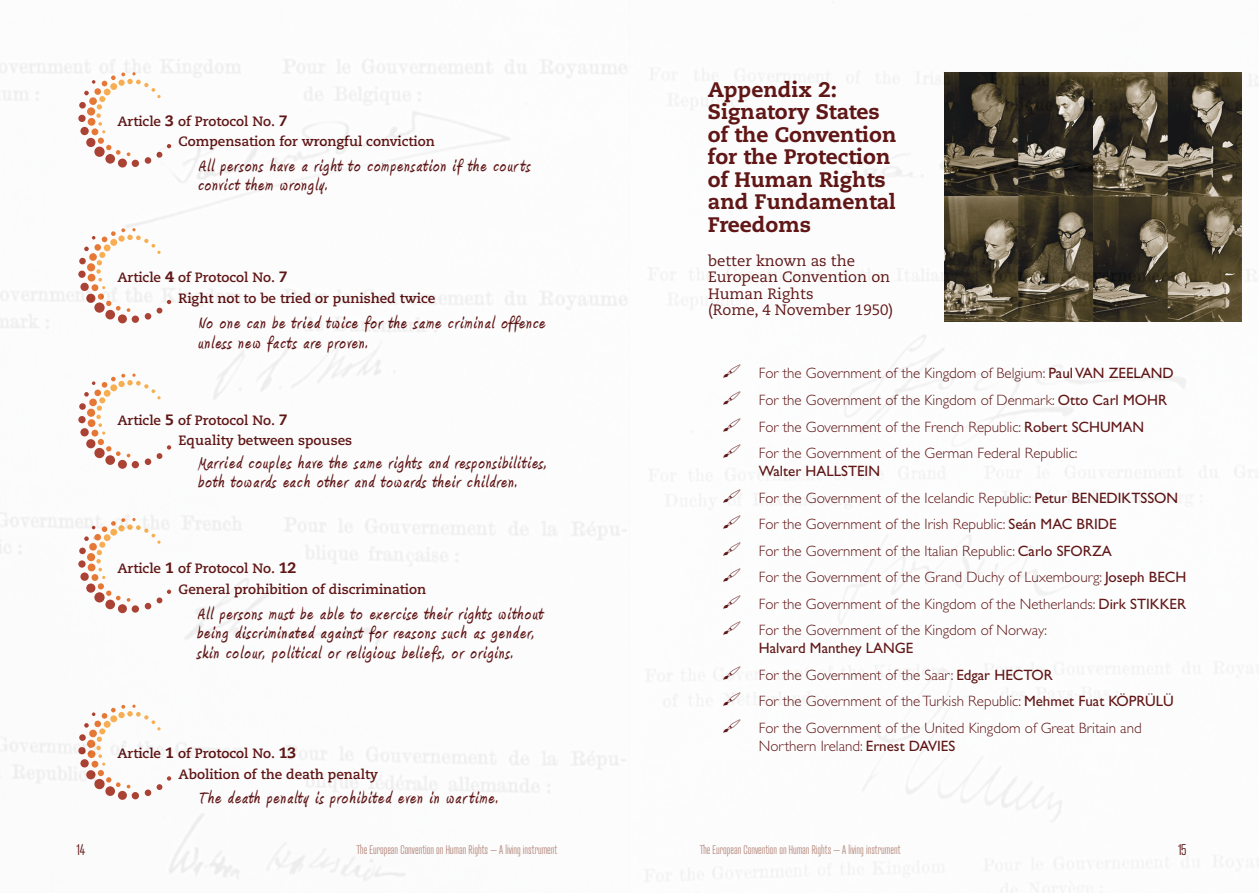
<style>
.page{position:relative;width:1259px;height:893px;background:#fff}
.page>*{position:absolute;margin:0;border:0;box-sizing:border-box;transform-origin:0 0}
.Texte_Article{font:700 21px/19.5px "Amienne";letter-spacing:.07em;color:#530000}
.Heading_1{font:800 21px/22.5px "Caecilia LT Std";color:#530000}
.t1{font:300 15px/18px "Gill Sans Std";color:#530000}
.Heading_1_sub{font:15px/16.5px "Caecilia LT Std";color:#530000}
.t2{font:300 15px "Atrament";color:#530000}
.t3{font:700 13.5px "Caecilia LT Std";color:#530000}
.t4{font:300 12px "Atrament";color:#b28376}
.s1{font-weight:800;font-size:15px}
.s2{font-weight:400}
</style>
<div class="page">
<img style="left:0;top:59px;width:1258px;height:834px">
<svg style="left:723px;top:365px;width:17px;height:14px"></svg>
<svg style="left:723px;top:391px;width:17px;height:14px"></svg>
<svg style="left:723px;top:418px;width:17px;height:14px"></svg>
<svg style="left:723px;top:444px;width:17px;height:14px"></svg>
<svg style="left:723px;top:489px;width:17px;height:14px"></svg>
<svg style="left:723px;top:515px;width:17px;height:14px"></svg>
<svg style="left:723px;top:542px;width:17px;height:14px"></svg>
<svg style="left:723px;top:568px;width:17px;height:14px"></svg>
<svg style="left:723px;top:595px;width:17px;height:14px"></svg>
<svg style="left:723px;top:621px;width:17px;height:14px"></svg>
<svg style="left:723px;top:666px;width:17px;height:14px"></svg>
<svg style="left:723px;top:692px;width:17px;height:14px"></svg>
<svg style="left:723px;top:719px;width:17px;height:14px"></svg>
<p class="t3" style="left:117px;top:113px;width:172px">Article <span class="s1">3</span> of Protocol No. <span class="s1">7</span></p>
<p class="t3" style="left:179px;top:133px;width:258px">Compensation for wrongful conviction</p>
<p class="Texte_Article" style="left:198px;top:156px;width:333px">All persons have a right to compensation if the courts convict them wrongly.</p>
<p class="t3" style="left:117px;top:269px;width:172px">Article <span class="s1">4</span> of Protocol No. <span class="s1">7</span></p>
<p class="t3" style="left:179px;top:290px;width:258px">Right not to be tried or punished twice</p>
<p class="Texte_Article" style="left:198px;top:314px;width:348px">No one can be tried twice for the same criminal offence unless new facts are proven.</p>
<p class="t3" style="left:117px;top:412px;width:172px">Article <span class="s1">5</span> of Protocol No. <span class="s1">7</span></p>
<p class="t3" style="left:179px;top:432px;width:175px">Equality between spouses</p>
<p class="Texte_Article" style="left:198px;top:453px;width:350px">Married couples have the same rights and responsibilities, both towards each other and towards their children.</p>
<p class="t3" style="left:117px;top:560px;width:180px">Article <span class="s1">1</span> of Protocol No. <span class="s1">12</span></p>
<p class="t3" style="left:179px;top:581px;width:249px">General prohibition of discrimination</p>
<p class="Texte_Article" style="left:197px;top:604px;width:347px">All persons must be able to exercise their rights without being discriminated against for reasons such as gender, skin colour, political or religious beliefs, or origins.</p>
<p class="t3" style="left:117px;top:745px;width:180px">Article <span class="s1">1</span> of Protocol No. <span class="s1">13</span></p>
<p class="t3" style="left:179px;top:766px;width:201px">Abolition of the death penalty</p>
<p class="Texte_Article" style="left:198px;top:789px;width:301px">The death penalty is prohibited even in wartime.</p>
<p class="Heading_1" style="left:708px;top:78px;width:190px">Appendix 2:<br>Signatory States of the Convention for the Protection of Human Rights and Fundamental<br>Freedoms</p>
<p class="Heading_1_sub" style="left:708px;top:252px;width:186px">better known as the<br>European Convention on<br>Human Rights<br>(Rome, 4 November 1950)</p>
<p class="t1" style="left:759px;top:365px;width:416px">For the Government of the Kingdom of Belgium: <span class="s2">Paul VAN ZEELAND</span></p>
<p class="t1" style="left:759px;top:391px;width:410px">For the Government of the Kingdom of Denmark: <span class="s2">Otto Carl MOHR</span></p>
<p class="t1" style="left:759px;top:418px;width:387px">For the Government of the French Republic: <span class="s2">Robert SCHUMAN</span></p>
<p class="t1" style="left:759px;top:444px;width:320px">For the Government of the German Federal Republic:<br><span class="s2">Walter HALLSTEIN</span></p>
<p class="t1" style="left:759px;top:489px;width:421px">For the Government of the Icelandic Republic: <span class="s2">Petur BENEDIKTSSON</span></p>
<p class="t1" style="left:759px;top:515px;width:359px">For the Government of the Irish Republic: <span class="s2">Seán MAC BRIDE</span></p>
<p class="t1" style="left:759px;top:542px;width:354px">For the Government of the Italian Republic: <span class="s2">Carlo SFORZA</span></p>
<p class="t1" style="left:759px;top:568px;width:429px">For the Government of the Grand Duchy of Luxembourg: <span class="s2">Joseph BECH</span></p>
<p class="t1" style="left:759px;top:595px;width:429px">For the Government of the Kingdom of the Netherlands: <span class="s2">Dirk STIKKER</span></p>
<p class="t1" style="left:759px;top:621px;width:290px">For the Government of the Kingdom of Norway:<br><span class="s2">Halvard Manthey LANGE</span></p>
<p class="t1" style="left:759px;top:666px;width:296px">For the Government of the Saar: <span class="s2">Edgar HECTOR</span></p>
<p class="t1" style="left:759px;top:692px;width:416px">For the Government of the Turkish Republic: <span class="s2">Mehmet Fuat KÖPRÜLÜ</span></p>
<p class="t1" style="left:759px;top:719px;width:384px">For the Government of the United Kingdom of Great Britain and<br>Northern Ireland: <span class="s2">Ernest DAVIES</span></p>
<p class="t2" style="left:76px;top:841px;width:10px">14</p>
<p class="t4" style="left:356px;top:843px;width:202px">The European Convention on Human Rights – A living instrument</p>
<p class="t4" style="left:699px;top:843px;width:202px">The European Convention on Human Rights – A living instrument</p>
<p class="t2" style="left:1178px;top:841px;width:10px">15</p>
</div>
